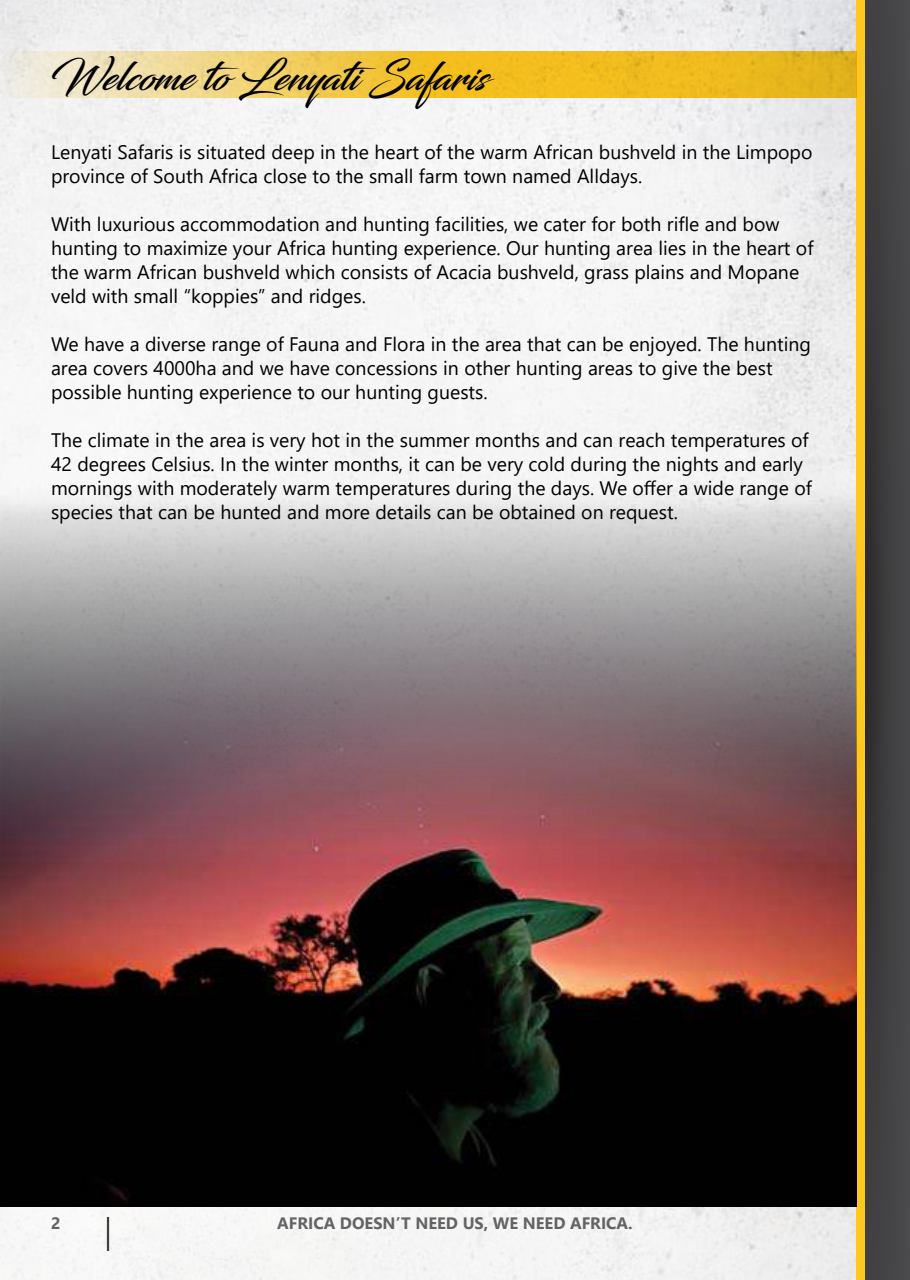
<style>
.page{position:relative;width:910px;height:1280px;background:#fff}
.page>*{position:absolute;margin:0;border:0;box-sizing:border-box;transform-origin:0 0}
.t1{font:39px "Blacksword";color:#000}
.t2{font:19.5px/24px "Segoe UI";color:#000}
.t3{font:700 16.5px "Segoe UI";color:#636466}
</style>
<div class="page">
<img style="left:0;top:0;width:856px;height:1280px">
<div style="left:865px;top:0;width:45px;height:1280px;background:linear-gradient(to right,#353536,#4a4a4c)"></div>
<div style="left:856px;top:0;width:9px;height:1280px;background:#ffc820"></div>
<hr style="left:107px;top:1217px;width:2px;height:34px;background:#414042">
<svg style="left:0;top:470px;width:856px;height:45px;fill:#f1f1f1"></svg>
<img style="left:0;top:515px;width:856px;height:691px">
<svg style="left:0;top:51px;width:856px;height:47px;background:#efc851"></svg>
<h1 class="t1" style="left:51px;top:53px;width:438px">Welcome to Lenyati Safaris</h1>
<p class="t2" style="left:51px;top:138px;width:763px">Lenyati Safaris is situated deep in the heart of the warm African bushveld in the Limpopo province of South Africa close to the small farm town named Alldays.</p>
<p class="t2" style="left:51px;top:210px;width:764px">With luxurious accommodation and hunting facilities, we cater for both rifle and bow hunting to maximize your Africa hunting experience. Our hunting area lies in the heart of the warm African bushveld which consists of Acacia bushveld, grass plains and Mopane veld with small “koppies” and ridges.</p>
<p class="t2" style="left:51px;top:330px;width:761px">We have a diverse range of Fauna and Flora in the area that can be enjoyed. The hunting area covers 4000ha and we have concessions in other hunting areas to give the best possible hunting experience to our hunting guests.</p>
<p class="t2" style="left:51px;top:426px;width:762px">The climate in the area is very hot in the summer months and can reach temperatures of 42 degrees Celsius. In the winter months, it can be very cold during the nights and early mornings with moderately warm temperatures during the days. We offer a wide range of species that can be hunted and more details can be obtained on request.</p>
<p class="t3" style="left:51px;top:1207px;width:11px">2</p>
<p class="t3" style="left:277px;top:1207px;width:357px">AFRICA DOESN’T NEED US, WE NEED AFRICA.</p>
</div>
